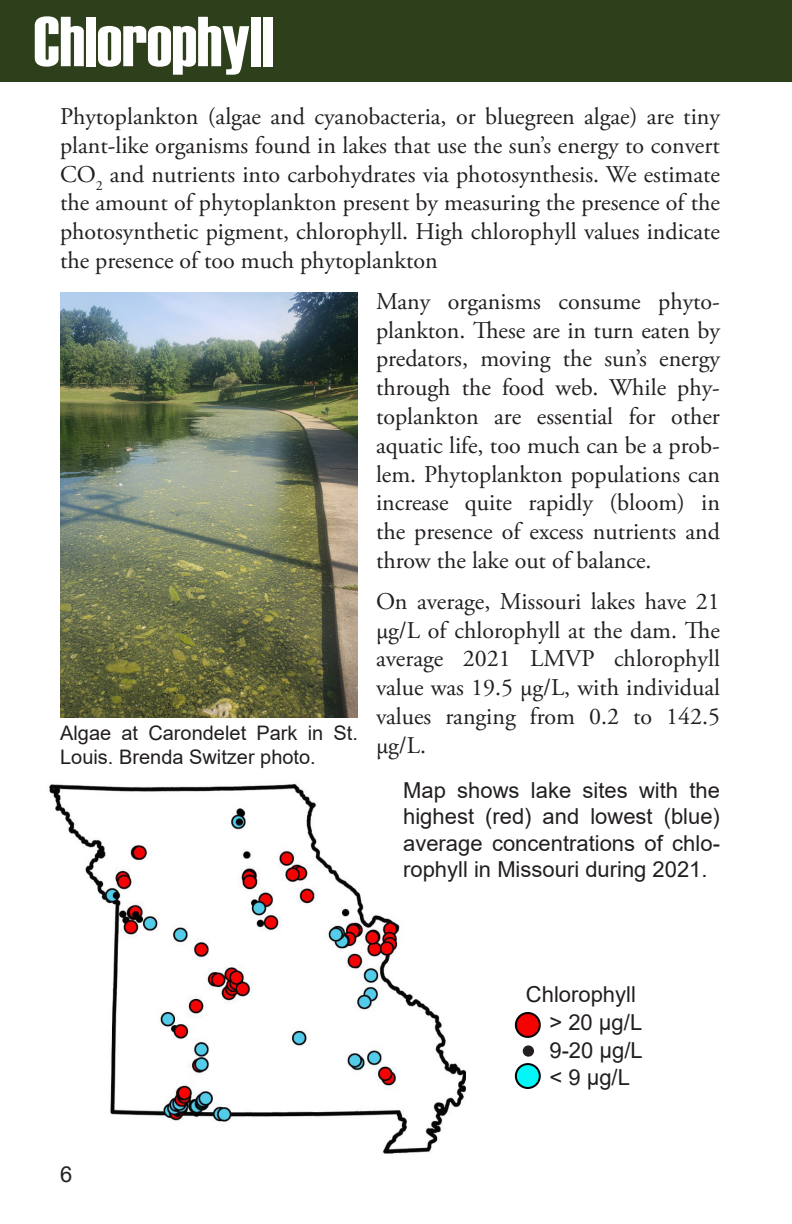
<style>
.page{position:relative;width:792px;height:1224px;background:#fff}
.page>*{position:absolute;margin:0;border:0;box-sizing:border-box;transform-origin:0 0}
.Header_White_Text{font:70.6px "Haettenschweiler";color:#fff}
.Body_Text{font:24px/28.8px "Adobe Garamond Pro";color:#231f20;text-align:justify}
.Explanation_text{font:22px/26.4px "Arial";color:#231f20;text-align:justify}
.Photo_Caption{font:20px/24px "Arial";color:#231f20}
</style>
<div class="page">
<img style="left:49px;top:783px;width:417px;height:371px">
<div style="left:0;top:0;width:792px;height:82px;background:#2d401b"></div>
<div style="left:516px;top:1013px;width:24px;height:24px;background:#f50202;border-radius:50%"></div>
<div style="left:515px;top:1012px;width:26px;height:26px;border:2px solid #000;border-radius:50%"></div>
<div style="left:516px;top:1064px;width:24px;height:24px;background:#05f6f6;border-radius:50%"></div>
<div style="left:515px;top:1063px;width:26px;height:26px;border:2px solid #000;border-radius:50%"></div>
<div style="left:523px;top:1046px;width:10px;height:10px;background:#231f20;border-radius:50%"></div>
<div style="left:523px;top:1045px;width:11px;height:12px;border:1px solid #231f20;border-radius:50%"></div>
<img style="left:60px;top:293px;width:298px;height:424px">
<p class="Header_White_Text" style="left:34px;top:-6px;width:242px">Chlorophyll</p>
<p class="Body_Text" style="left:60px;top:103px;width:662px">Phytoplankton (algae and cyanobacteria, or bluegreen algae) are tiny plant-like organisms found in lakes that use the sun’s energy to convert CO<sub>2</sub> and nutrients into carbohydrates via photosynthesis. We estimate the amount of phytoplankton present by measuring the presence of the photosynthetic pigment, chlorophyll. High chlorophyll values indicate the presence of too much phytoplankton</p>
<p class="Body_Text" style="left:376px;top:288px;width:346px">Many organisms consume phyto&shy;plankton. These are in turn eaten by predators, moving the sun’s energy through the food web. While phy&shy;toplankton are essential for other aquatic life, too much can be a prob&shy;lem. Phytoplankton populations can increase quite rapidly (bloom) in the presence of excess nutrients and throw the lake out of balance.</p>
<p class="Body_Text" style="left:376px;top:588px;width:346px">On average, Missouri lakes have 21 µg/L of chlorophyll at the dam. The average 2021 LMVP chlorophyll value was 19.5 µg/L, with individual values ranging from 0.2 to 142.5 µg/L.</p>
<p class="Photo_Caption" style="left:60px;top:721px;width:299px">Algae at Carondelet Park in St.<br>Louis. Brenda Switzer photo.</p>
<p class="Explanation_text" style="left:403px;top:777px;width:318px">Map shows lake sites with the highest (red) and lowest (blue) average concentrations of chlo&shy;rophyll in Missouri during 2021.</p>
<p class="Explanation_text" style="left:526px;top:981px;width:112px">Chlorophyll</p>
<p class="Explanation_text" style="left:60px;top:1161px;width:14px">6</p>
<p class="Explanation_text" style="left:549px;top:1009px;width:94px">&gt; 20 µg/L</p>
<p class="Explanation_text" style="left:549px;top:1064px;width:82px">&lt; 9 µg/L</p>
<p class="Explanation_text" style="left:549px;top:1036px;width:95px">9-20 µg/L</p>
</div>
